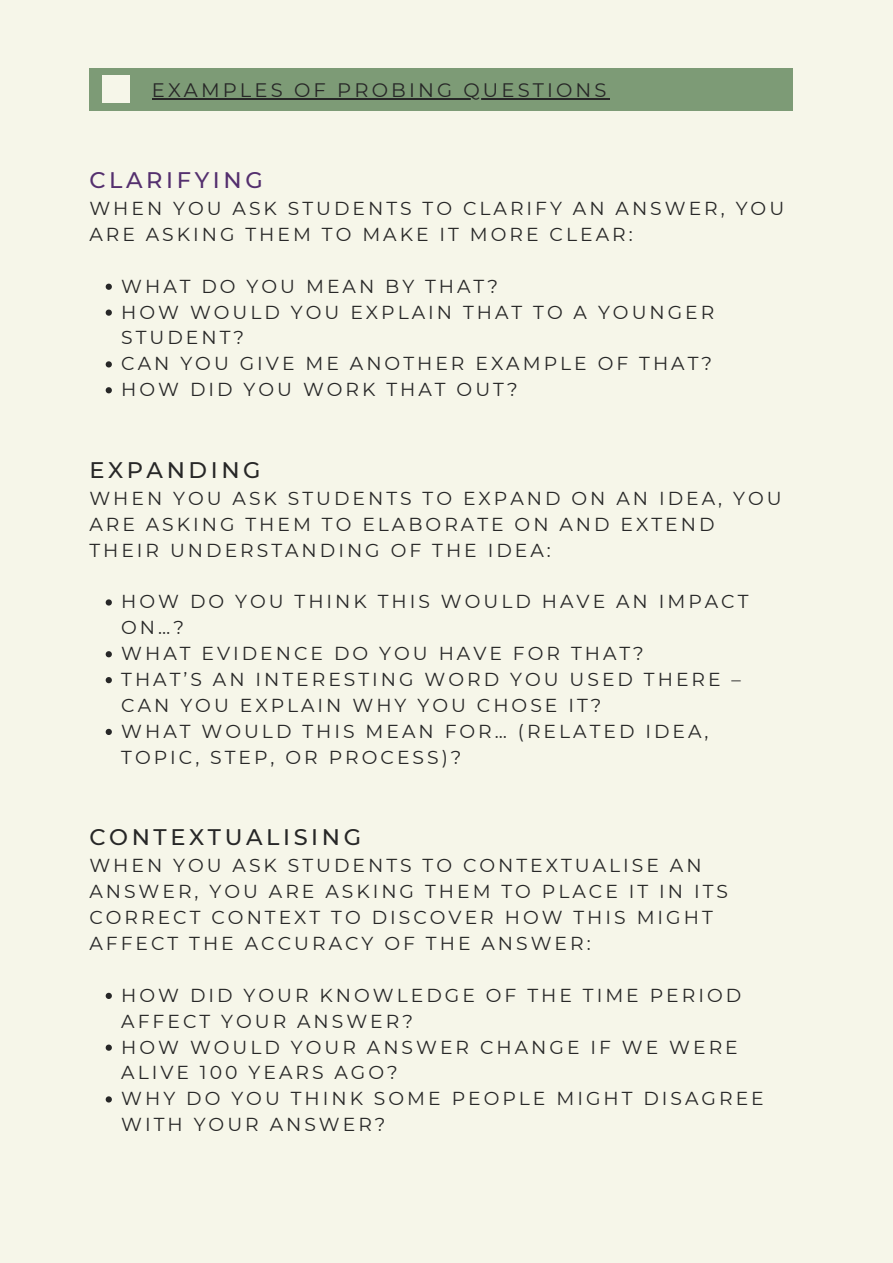
<style>
.page{position:relative;width:893px;height:1263px;background:#f6f6e9}
.page>*{position:absolute;margin:0;border:0;box-sizing:border-box;transform-origin:0 0}
.t1{font:500 22.5px "Montserrat";letter-spacing:.16em;color:#272727}
.t2{font:500 22.5px "Montserrat";letter-spacing:.16em;color:#542f6e}
.t3{font:19.5px "Montserrat";letter-spacing:.16em;color:#272727}
.t4{font:18.75px/25.9px "Montserrat";letter-spacing:.16em;color:#272727}
</style>
<div class="page">
<div style="left:89px;top:68px;width:703px;height:42px;background:#7d9b76"></div>
<hr style="left:152px;top:98px;width:458px;height:2px;background:#272727">
<div style="left:102px;top:76px;width:28px;height:27px;background:#f6f6e9"></div>
<svg style="left:106px;top:284px;width:6px;height:6px"></svg>
<svg style="left:106px;top:309px;width:6px;height:7px"></svg>
<svg style="left:106px;top:361px;width:6px;height:6px"></svg>
<svg style="left:106px;top:387px;width:6px;height:6px"></svg>
<svg style="left:106px;top:599px;width:6px;height:6px"></svg>
<svg style="left:106px;top:651px;width:6px;height:6px"></svg>
<svg style="left:106px;top:677px;width:6px;height:6px"></svg>
<svg style="left:106px;top:729px;width:6px;height:6px"></svg>
<svg style="left:106px;top:993px;width:6px;height:6px"></svg>
<svg style="left:106px;top:1044px;width:6px;height:7px"></svg>
<svg style="left:106px;top:1096px;width:6px;height:6px"></svg>
<p class="t3" style="left:152px;top:78px;width:456px">EXAMPLES OF PROBING QUESTIONS</p>
<p class="t2" style="left:89px;top:166px;width:175px">CLARIFYING</p>
<p class="t4" style="left:89px;top:195px;width:696px">WHEN YOU ASK STUDENTS TO CLARIFY AN ANSWER, YOU<br>ARE ASKING THEM TO MAKE IT MORE CLEAR:</p>
<p class="t4" style="left:121px;top:273px;width:378px">WHAT DO YOU MEAN BY THAT?</p>
<p class="t4" style="left:121px;top:299px;width:594px">HOW WOULD YOU EXPLAIN THAT TO A YOUNGER<br>STUDENT?</p>
<p class="t4" style="left:121px;top:351px;width:592px">CAN YOU GIVE ME ANOTHER EXAMPLE OF THAT?</p>
<p class="t4" style="left:121px;top:376px;width:398px">HOW DID YOU WORK THAT OUT?</p>
<p class="t1" style="left:89px;top:456px;width:173px">EXPANDING</p>
<p class="t4" style="left:89px;top:485px;width:694px">WHEN YOU ASK STUDENTS TO EXPAND ON AN IDEA, YOU<br>ARE ASKING THEM TO ELABORATE ON AND EXTEND<br>THEIR UNDERSTANDING OF THE IDEA:</p>
<p class="t4" style="left:121px;top:589px;width:629px">HOW DO YOU THINK THIS WOULD HAVE AN IMPACT<br>ON…?</p>
<p class="t4" style="left:121px;top:640px;width:524px">WHAT EVIDENCE DO YOU HAVE FOR THAT?</p>
<p class="t4" style="left:121px;top:666px;width:621px">THAT’S AN INTERESTING WORD YOU USED THERE –<br>CAN YOU EXPLAIN WHY YOU CHOSE IT?</p>
<p class="t4" style="left:121px;top:718px;width:589px">WHAT WOULD THIS MEAN FOR… (RELATED IDEA,<br>TOPIC, STEP, OR PROCESS)?</p>
<p class="t1" style="left:89px;top:823px;width:273px">CONTEXTUALISING</p>
<p class="t4" style="left:89px;top:853px;width:640px">WHEN YOU ASK STUDENTS TO CONTEXTUALISE AN ANSWER, YOU ARE ASKING THEM TO PLACE IT IN ITS CORRECT CONTEXT TO DISCOVER HOW THIS MIGHT AFFECT THE ACCURACY OF THE ANSWER:</p>
<p class="t4" style="left:121px;top:982px;width:621px">HOW DID YOUR KNOWLEDGE OF THE TIME PERIOD<br>AFFECT YOUR ANSWER?</p>
<p class="t4" style="left:121px;top:1034px;width:618px">HOW WOULD YOUR ANSWER CHANGE IF WE WERE<br>ALIVE 100 YEARS AGO?</p>
<p class="t4" style="left:121px;top:1086px;width:644px">WHY DO YOU THINK SOME PEOPLE MIGHT DISAGREE<br>WITH YOUR ANSWER?</p>
</div>
